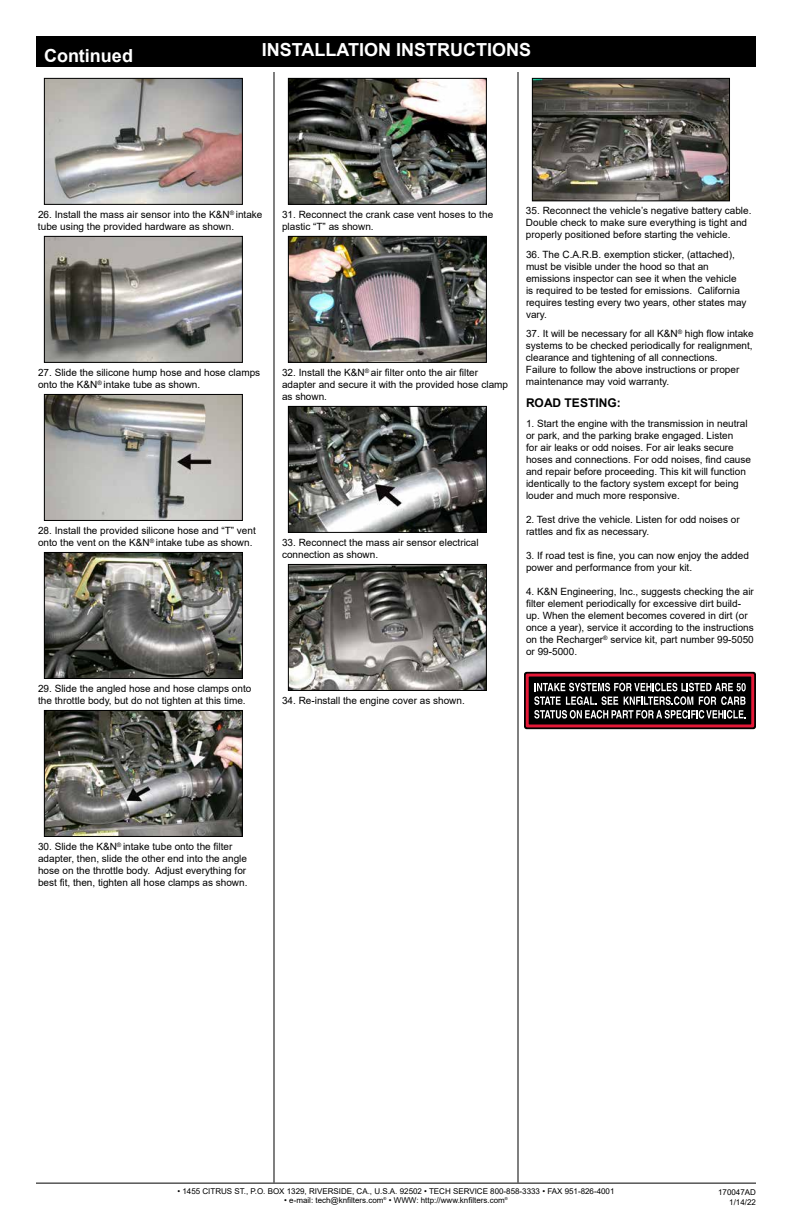
<style>
.page{position:relative;width:792px;height:1224px;background:#fff}
.page>*{position:absolute;margin:0;border:0;box-sizing:border-box;transform-origin:0 0}
.t1{font:700 18px "Arial";color:#fff}
.t2{font:700 12px "Arial";color:#000}
.t3{font:10px/12px "Arial";color:#000}
.t4{font:8px/9.6px "Arial";color:#000;text-align:right}
</style>
<div class="page">
<hr style="left:36px;top:1183px;width:720px;height:1px;background:#000">
<hr style="left:274px;top:72px;width:1px;height:1111px;background:#000">
<hr style="left:518px;top:72px;width:1px;height:1111px;background:#000">
<img style="left:46px;top:80px;width:195px;height:123px">
<div style="left:44px;top:78px;width:199px;height:127px;border:1px solid #000"></div>
<img style="left:46px;top:238px;width:195px;height:123px">
<div style="left:44px;top:236px;width:199px;height:127px;border:1px solid #000"></div>
<img style="left:46px;top:396px;width:195px;height:123px">
<div style="left:44px;top:394px;width:199px;height:127px;border:1px solid #000"></div>
<img style="left:46px;top:554px;width:195px;height:123px">
<div style="left:44px;top:552px;width:199px;height:127px;border:1px solid #000"></div>
<img style="left:46px;top:712px;width:195px;height:123px">
<div style="left:44px;top:710px;width:199px;height:127px;border:1px solid #000"></div>
<img style="left:290px;top:80px;width:195px;height:123px">
<div style="left:288px;top:78px;width:199px;height:127px;border:1px solid #000"></div>
<img style="left:290px;top:238px;width:195px;height:123px">
<div style="left:288px;top:236px;width:199px;height:127px;border:1px solid #000"></div>
<img style="left:290px;top:408px;width:195px;height:123px">
<div style="left:288px;top:406px;width:199px;height:127px;border:1px solid #000"></div>
<img style="left:290px;top:566px;width:195px;height:123px">
<div style="left:288px;top:564px;width:199px;height:127px;border:1px solid #000"></div>
<img style="left:534px;top:80px;width:194px;height:119px">
<div style="left:532px;top:78px;width:198px;height:123px;border:1px solid #000"></div>
<div style="left:36px;top:36px;width:720px;height:31px;background:#000"></div>
<div style="left:526px;top:674px;width:228px;height:53px;background:#000"></div>
<div style="left:524px;top:672px;width:232px;height:57px;border:5px solid #000"></div>
<div style="left:526px;top:674px;width:228px;height:53px;border:3px solid #e31837"></div>
<svg style="left:534px;top:683px;width:212px;height:36px"></svg>
<h1 class="t1" style="left:44px;top:43px;width:90px">Continued</h1>
<h1 class="t1" style="left:262px;top:37px;width:271px">INSTALLATION INSTRUCTIONS</h1>
<p class="t3" style="left:38px;top:208px;width:226px">26. Install the mass air sensor into the K&amp;N<sup>®</sup> intake tube using the provided hardware as shown.</p>
<p class="t3" style="left:38px;top:366px;width:224px">27. Slide the silicone hump hose and hose clamps onto the K&amp;N<sup>®</sup> intake tube as shown.</p>
<p class="t3" style="left:38px;top:525px;width:219px">28. Install the provided silicone hose and “T” vent onto the vent on the K&amp;N<sup>®</sup> intake tube as shown.</p>
<p class="t3" style="left:38px;top:683px;width:215px">29. Slide the angled hose and hose clamps onto the throttle body, but do not tighten at this time.</p>
<p class="t3" style="left:282px;top:208px;width:213px">31. Reconnect the crank case vent hoses to the plastic “T” as shown.</p>
<p class="t3" style="left:282px;top:366px;width:228px">32. Install the K&amp;N<sup>®</sup> air filter onto the air filter adapter and secure it with the provided hose clamp as shown.</p>
<p class="t3" style="left:282px;top:536px;width:198px">33. Reconnect the mass air sensor electrical connection as shown.</p>
<p class="t3" style="left:282px;top:695px;width:184px">34. Re-install the engine cover as shown.</p>
<p class="t3" style="left:526px;top:205px;width:227px">35. Reconnect the vehicle’s negative battery cable.<br>Double check to make sure everything is tight and properly positioned before starting the vehicle.</p>
<p class="t3" style="left:526px;top:248px;width:222px">36. The C.A.R.B. exemption sticker, (attached), must be visible under the hood so that an emissions inspector can see it when the vehicle<br>is required to be tested for emissions. California requires testing every two years, other states may vary.</p>
<p class="t3" style="left:526px;top:327px;width:229px">37. It will be necessary for all K&amp;N<sup>®</sup> high flow intake systems to be checked periodically for realignment, clearance and tightening of all connections.<br>Failure to follow the above instructions or proper maintenance may void warranty.</p>
<p class="t2" style="left:526px;top:395px;width:96px">ROAD TESTING:</p>
<p class="t3" style="left:526px;top:417px;width:227px">1. Start the engine with the transmission in neutral or park, and the parking brake engaged. Listen<br>for air leaks or odd noises. For air leaks secure hoses and connections. For odd noises, find cause and repair before proceeding. This kit will function identically to the factory system except for being louder and much more responsive.</p>
<p class="t3" style="left:526px;top:513px;width:215px">2. Test drive the vehicle. Listen for odd noises or rattles and fix as necessary.</p>
<p class="t3" style="left:526px;top:549px;width:224px">3. If road test is fine, you can now enjoy the added power and performance from your kit.</p>
<p class="t3" style="left:526px;top:585px;width:229px">4. K&amp;N Engineering, Inc., suggests checking the air filter element periodically for excessive dirt build&shy;up. When the element becomes covered in dirt (or once a year), service it according to the instructions on the Recharger<sup>®</sup> service kit, part number 99-5050 or 99-5000.</p>
<p class="t3" style="left:38px;top:841px;width:211px">30. Slide the K&amp;N<sup>®</sup> intake tube onto the filter adapter, then, slide the other end into the angle hose on the throttle body. Adjust everything for best fit, then, tighten all hose clamps as shown.</p>
<p class="t4" style="left:177px;top:1186px;width:439px">• 1455 CITRUS ST., P.O. BOX 1329, RIVERSIDE, CA., U.S.A. 92502 • TECH SERVICE 800-858-3333 • FAX 951-826-4001</p>
<p class="t4" style="left:284px;top:1196px;width:225px">• e-mail: tech@knfilters.com<sup>®</sup> • WWW: http://www.knfilters.com<sup>®</sup></p>
<p class="t4" style="left:718px;top:1188px;width:39px">170047AD<br>1/14/22</p>
</div>
